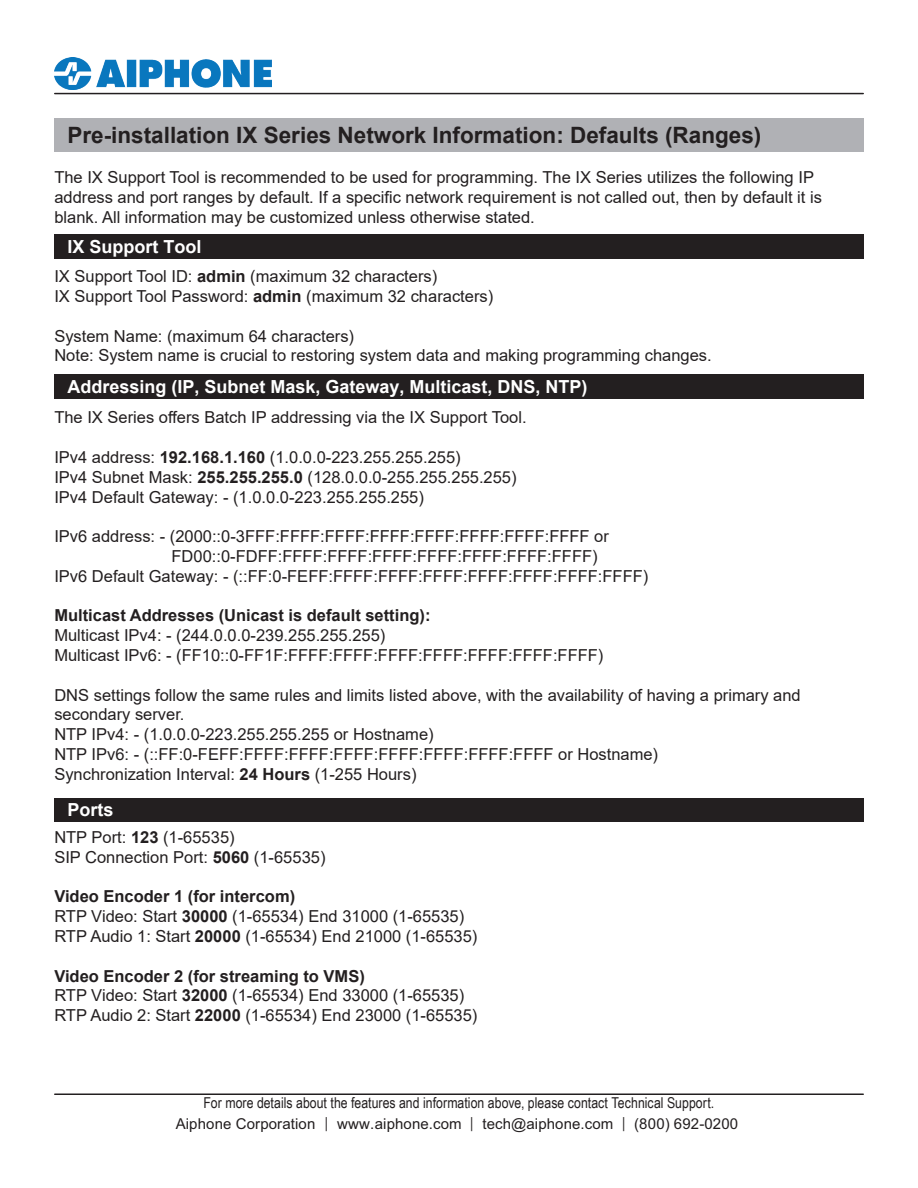
<style>
.page{position:relative;width:918px;height:1188px;background:#fff}
.page>*{position:absolute;margin:0;border:0;box-sizing:border-box;transform-origin:0 0}
.t1{font:700 22.5px "Arial";color:#231f20}
.t2{font:700 18px "Arial";color:#fff}
.t3{font:16.5px/19.8px "Arial";color:#231f20}
.t4{font:700 16.5px "Arial";color:#231f20}
.t5{font:15px "Arial Narrow";letter-spacing:.005em;color:#231f20}
.t6{font:15px "Arial";letter-spacing:.01em;color:#231f20}
.s1{font-weight:700}
.s2{font-family:"Arial Narrow"}
</style>
<div class="page">
<hr style="left:55px;top:1094px;width:808px;height:1px;background:#231f20">
<hr style="left:55px;top:93px;width:808px;height:1px;background:#231f20">
<img style="left:54px;top:57px;width:217px;height:33px">
<div style="left:54px;top:118px;width:810px;height:34px;background:#b0b1b5"></div>
<div style="left:54px;top:375px;width:810px;height:24px;background:#231f20"></div>
<div style="left:54px;top:798px;width:810px;height:24px;background:#231f20"></div>
<div style="left:54px;top:234px;width:810px;height:24px;background:#231f20"></div>
<h1 class="t1" style="left:68px;top:119px;width:695px">Pre-installation IX Series Network Information: Defaults (Ranges)</h1>
<p class="t3" style="left:54px;top:167px;width:769px">The IX Support Tool is recommended to be used for programming. The IX Series utilizes the following IP address and port ranges by default. If a specific network requirement is not called out, then by default it is blank. All information may be customized unless otherwise stated.</p>
<p class="t2" style="left:68px;top:234px;width:136px">IX Support Tool</p>
<p class="t3" style="left:54px;top:266px;width:440px">IX Support Tool ID: <span class="s1">admin</span> (maximum 32 characters)<br>IX Support Tool Password: <span class="s1">admin</span> (maximum 32 characters)</p>
<p class="t3" style="left:54px;top:326px;width:659px">System Name: (maximum 64 characters)<br>Note: System name is crucial to restoring system data and making programming changes.</p>
<p class="t2" style="left:68px;top:374px;width:522px">Addressing (IP, Subnet Mask, Gateway, Multicast, DNS, NTP)</p>
<p class="t3" style="left:54px;top:408px;width:474px">The IX Series offers Batch IP addressing via the IX Support Tool.</p>
<p class="t3" style="left:54px;top:447px;width:464px">IPv4 address: <span class="s1">192.168.1.160</span> (1.0.0.0-223.255.255.255)<br>IPv4 Subnet Mask: <span class="s1">255.255.255.0</span> (128.0.0.0-255.255.255.255)<br>IPv4 Default Gateway: - (1.0.0.0-223.255.255.255)</p>
<p class="t3" style="left:54px;top:526px;width:556px">IPv6 address: - (2000::0-3FFF:FFFF:FFFF:FFFF:FFFF:FFFF:FFFF:FFFF or</p>
<p class="t3" style="left:172px;top:546px;width:428px">FD00::0-FDFF:FFFF:FFFF:FFFF:FFFF:FFFF:FFFF:FFFF)</p>
<p class="t3" style="left:54px;top:566px;width:596px">IPv6 Default Gateway: - (::FF:0-FEFF:FFFF:FFFF:FFFF:FFFF:FFFF:FFFF:FFFF)</p>
<p class="t4" style="left:54px;top:604px;width:378px">Multicast Addresses (Unicast is default setting):</p>
<p class="t3" style="left:54px;top:625px;width:551px">Multicast IPv4: - (244.0.0.0-239.255.255.255)<br>Multicast IPv6: - (FF10::0-FF1F:FFFF:FFFF:FFFF:FFFF:FFFF:FFFF:FFFF)</p>
<p class="t3" style="left:54px;top:685px;width:748px">DNS settings follow the same rules and limits listed above, with the availability of having a primary and secondary server.<br>NTP IPv4: - (1.0.0.0-223.255.255.255 or Hostname)<br>NTP IPv6: - (::FF:0-FEFF:FFFF:FFFF:FFFF:FFFF:FFFF:FFFF:FFFF or Hostname)<br>Synchronization Interval: <span class="s1">24 Hours</span> (1-255 Hours)</p>
<p class="t2" style="left:68px;top:797px;width:48px">Ports</p>
<p class="t3" style="left:54px;top:827px;width:273px">NTP Port: <span class="s1">123</span> (1-65535)<br>SIP Connection Port: <span class="s1">5060</span> (1-65535)</p>
<p class="t3" style="left:54px;top:887px;width:425px"><span class="s1">Video Encoder 1 (for intercom)<br></span>RTP Video: Start <span class="s1">30000</span> (1-65534) End 31000 (1-65535)<br>RTP Audio 1: Start <span class="s1">20000</span> (1-65534) End 21000 (1-65535)</p>
<p class="t3" style="left:54px;top:966px;width:425px"><span class="s1">Video Encoder 2 (for streaming to VMS)<br></span>RTP Video: Start <span class="s1">32000</span> (1-65534) End 33000 (1-65535)<br>RTP Audio 2: Start <span class="s1">22000</span> (1-65534) End 23000 (1-65535)</p>
<p class="t5" style="left:204px;top:1091px;width:512px">For more details about the features and information above, please contact Technical Support.</p>
<p class="t6" style="left:176px;top:1114px;width:564px">Aiphone Corporation <span class="s2">|</span> www.aiphone.com <span class="s2">|</span> tech@aiphone.com <span class="s2">|</span> (800) 692-0200</p>
</div>
